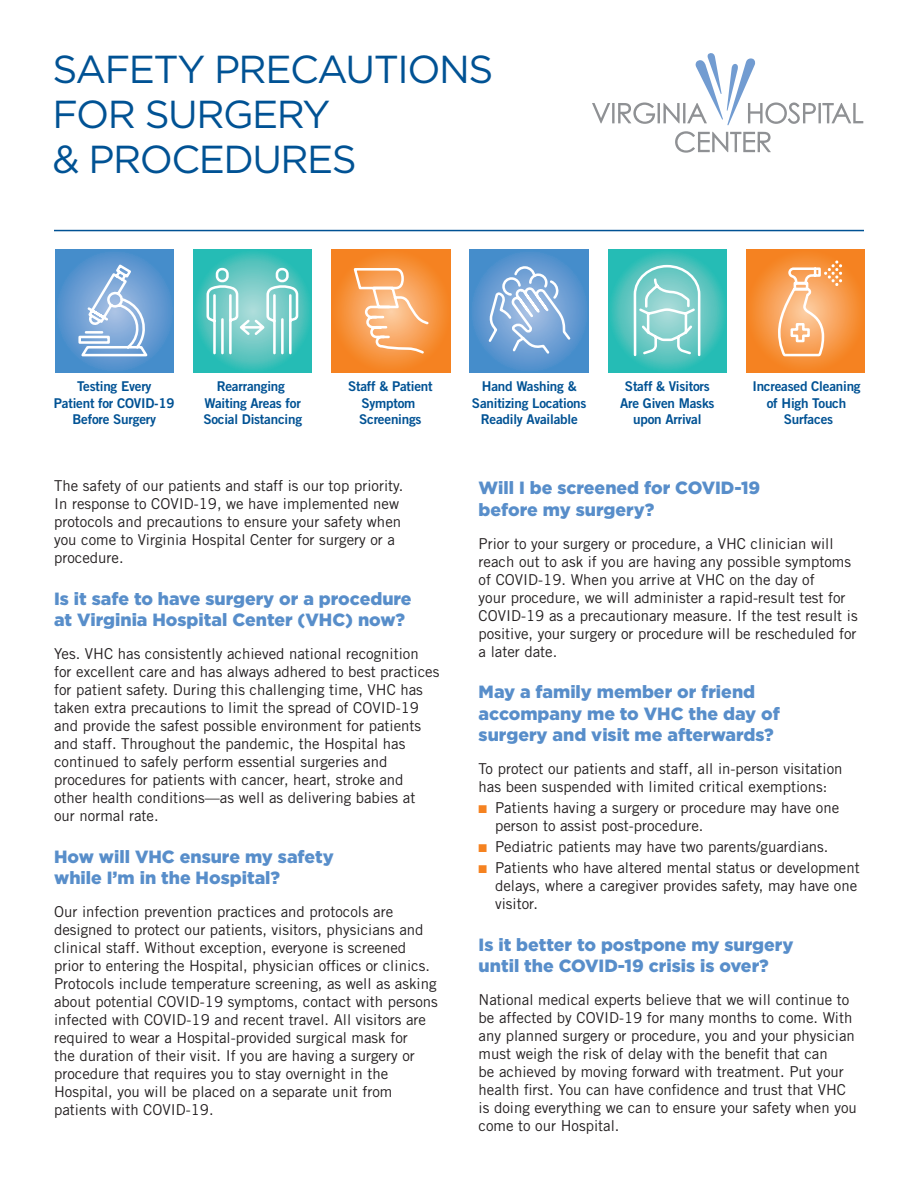
<style>
.page{position:relative;width:918px;height:1188px;background:#fff}
.page>*{position:absolute;margin:0;border:0;box-sizing:border-box;transform-origin:0 0}
.t1{font:39px "Gotham";letter-spacing:-.04em;color:#005294}
.Blue_Subhead{font:900 17.7px/21.8px "Gotham";color:#588eca}
.t2{font:15px/18px "Trade Gothic";color:#231f20}
.t3{font:13.5px/16.5px "Trade Gothic Bold Two";letter-spacing:-.015em;color:#005294;text-align:center}
.s1{color:#f58220}
</style>
<div class="page">
<svg style="left:675px;top:131px;width:96px;height:22px"></svg>
<svg style="left:592px;top:103px;width:18px;height:20px"></svg>
<hr style="left:612px;top:103px;width:3px;height:20px;background:#8f9194">
<svg style="left:618px;top:102px;width:37px;height:22px"></svg>
<hr style="left:658px;top:103px;width:2px;height:20px;background:#8f9194">
<svg style="left:663px;top:103px;width:17px;height:20px"></svg>
<hr style="left:683px;top:103px;width:2px;height:20px;background:#8f9194">
<svg style="left:687px;top:53px;width:129px;height:72px"></svg>
<hr style="left:819px;top:103px;width:2px;height:20px;background:#8f9194">
<svg style="left:822px;top:103px;width:41px;height:20px"></svg>
<svg style="left:55px;top:250px;width:119px;height:122px;background:#4d90cc"></svg>
<svg style="left:193px;top:250px;width:119px;height:122px;background:#2dbdb6"></svg>
<svg style="left:332px;top:250px;width:118px;height:122px;background:#f58424"></svg>
<svg style="left:470px;top:250px;width:118px;height:122px;background:#4a8ecb"></svg>
<svg style="left:608px;top:250px;width:118px;height:122px;background:#35beb7"></svg>
<svg style="left:746px;top:250px;width:119px;height:122px;background:#f5882c"></svg>
<svg style="left:77px;top:262px;width:625px;height:97px"></svg>
<svg style="left:777px;top:261px;width:65px;height:97px;background:#f9b479"></svg>
<hr style="left:54px;top:230px;width:810px;height:1px;background:#005294">
<p class="t1" style="left:53px;top:44px;width:442px">SAFETY PRECAUTIONS</p>
<p class="t1" style="left:53px;top:89px;width:279px">FOR SURGERY</p>
<p class="t1" style="left:53px;top:134px;width:306px">&amp; PROCEDURES</p>
<p class="t3" style="left:54px;top:378px;width:122px">Testing Every<br>Patient for COVID-19<br>Before Surgery</p>
<p class="t3" style="left:203px;top:378px;width:100px">Rearranging<br>Waiting Areas for<br>Social Distancing</p>
<p class="t3" style="left:348px;top:378px;width:86px">Staff &amp; Patient<br>Symptom<br>Screenings</p>
<p class="t3" style="left:472px;top:378px;width:116px">Hand Washing &amp;<br>Sanitizing Locations<br>Readily Available</p>
<p class="t3" style="left:620px;top:378px;width:96px">Staff &amp; Visitors<br>Are Given Masks upon Arrival</p>
<p class="t3" style="left:752px;top:378px;width:110px">Increased Cleaning of High Touch<br>Surfaces</p>
<p class="t2" style="left:54px;top:477px;width:351px">The safety of our patients and staff is our top priority.<br>In response to COVID-19, we have implemented new protocols and precautions to ensure your safety when you come to Virginia Hospital Center for surgery or a procedure.</p>
<p class="Blue_Subhead" style="left:54px;top:587px;width:359px">Is it safe to have surgery or a procedure at Virginia Hospital Center (VHC) now?</p>
<p class="t2" style="left:54px;top:645px;width:387px">Yes. VHC has consistently achieved national recognition for excellent care and has always adhered to best practices for patient safety. During this challenging time, VHC has taken extra precautions to limit the spread of COVID-19 and provide the safest possible environment for patients and staff. Throughout the pandemic, the Hospital has continued to safely perform essential surgeries and procedures for patients with cancer, heart, stroke and other health conditions—as well as delivering babies at our normal rate.</p>
<p class="Blue_Subhead" style="left:54px;top:845px;width:281px">How will VHC ensure my safety while I’m in the Hospital?</p>
<p class="t2" style="left:54px;top:903px;width:385px">Our infection prevention practices and protocols are designed to protect our patients, visitors, physicians and clinical staff. Without exception, everyone is screened prior to entering the Hospital, physician offices or clinics.<br>Protocols include temperature screening, as well as asking about potential COVID-19 symptoms, contact with persons infected with COVID-19 and recent travel. All visitors are required to wear a Hospital-provided surgical mask for<br>the duration of their visit. If you are having a surgery or procedure that requires you to stay overnight in the Hospital, you will be placed on a separate unit from patients with COVID-19.</p>
<p class="Blue_Subhead" style="left:479px;top:477px;width:283px">Will I be screened for COVID-19 before my surgery?</p>
<p class="t2" style="left:479px;top:534px;width:374px">Prior to your surgery or procedure, a VHC clinician will reach out to ask if you are having any possible symptoms</p>
<p class="t2" style="left:479px;top:570px;width:381px">of COVID-19. When you arrive at VHC on the day of<br>your procedure, we will administer a rapid-result test for COVID-19 as a precautionary measure. If the test result is positive, your surgery or procedure will be rescheduled for a later date.</p>
<p class="Blue_Subhead" style="left:479px;top:681px;width:303px">May a family member or friend accompany me to VHC the day of surgery and visit me afterwards?</p>
<p class="t2" style="left:479px;top:760px;width:365px">To protect our patients and staff, all in-person visitation has been suspended with limited critical exemptions:</p>
<p class="t2" style="left:495px;top:799px;width:346px;text-indent:-16px"><span class="s1">■</span> Patients having a surgery or procedure may have one person to assist post-procedure.</p>
<p class="t2" style="left:479px;top:838px;width:351px"><span class="s1">■</span> Pediatric patients may have two parents/guardians.</p>
<p class="t2" style="left:495px;top:859px;width:366px;text-indent:-16px"><span class="s1">■</span> Patients who have altered mental status or development delays, where a caregiver provides safety, may have one visitor.</p>
<p class="Blue_Subhead" style="left:479px;top:933px;width:316px">Is it better to postpone my surgery until the COVID-19 crisis is over?</p>
<p class="t2" style="left:479px;top:991px;width:380px">National medical experts believe that we will continue to be affected by COVID-19 for many months to come. With any planned surgery or procedure, you and your physician must weigh the risk of delay with the benefit that can<br>be achieved by moving forward with treatment. Put your health first. You can have confidence and trust that VHC is doing everything we can to ensure your safety when you come to our Hospital.</p>
</div>
